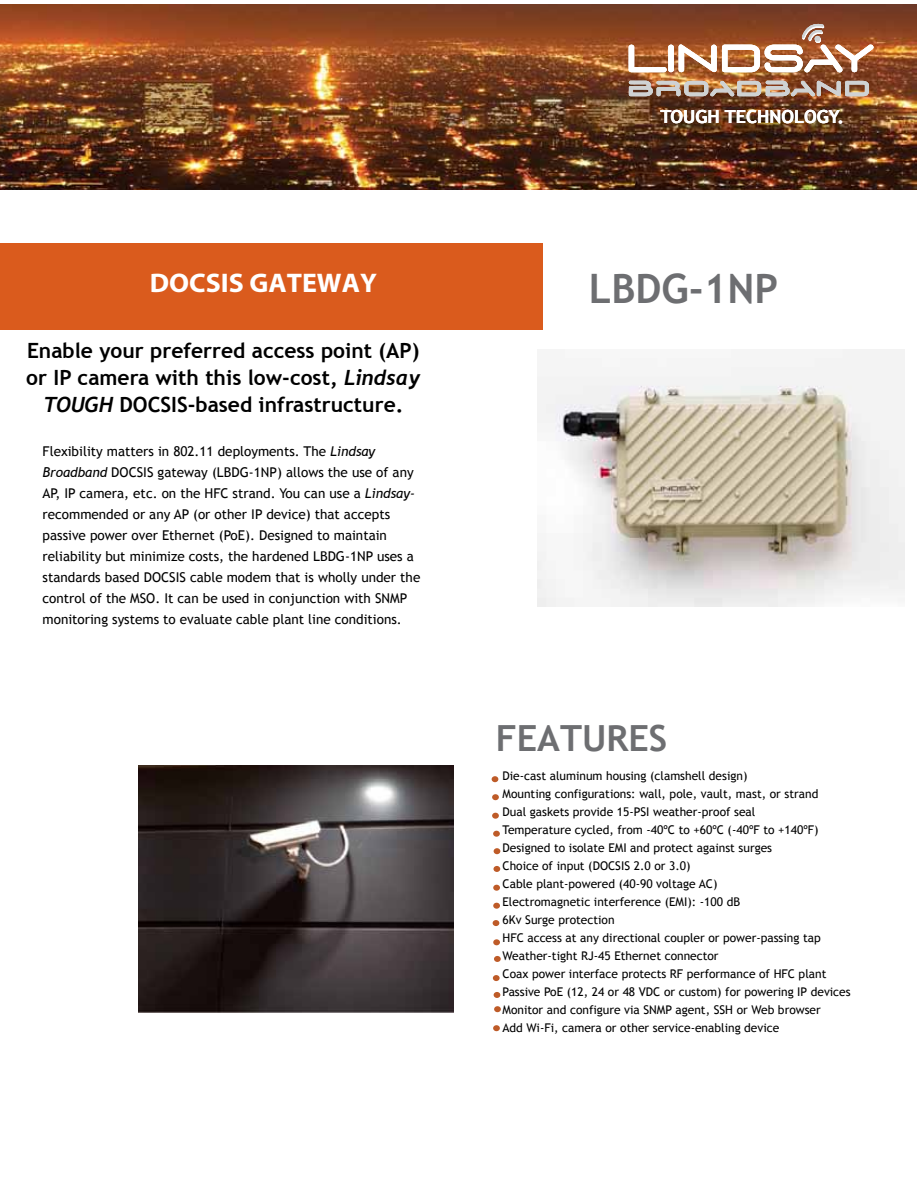
<style>
.page{position:relative;width:918px;height:1188px;background:#fff}
.page>*{position:absolute;margin:0;border:0;box-sizing:border-box;transform-origin:0 0}
.t1{font:700 40.5px "Trebuchet MS";color:#6d6e71}
.t2{font:700 36px "Trebuchet MS";color:#6d6e71}
.t3{font:700 27px "Myriad Pro";color:#fff}
.t4{font:700 21px/27px "Trebuchet MS";color:#000;text-align:center}
.t5{font:700 18px "Trebuchet MS";color:#fff}
.t6{font:13.5px/21px "Trebuchet MS";color:#000}
.t7{font:12px/18px "Trebuchet MS";color:#000}
.s1{font-family:"Trebuchet";font-style:italic}
.s2{font-style:italic}
</style>
<div class="page">
<img style="left:0;top:4px;width:917px;height:186px">
<div style="left:1px;top:243px;width:542px;height:87px;background:#da5b1d"></div>
<img style="left:660px;top:105px;width:198px;height:36px">
<svg style="left:629px;top:22px;width:245px;height:51px"></svg>
<img style="left:629px;top:81px;width:240px;height:15px">
<div style="left:492px;top:813px;width:7px;height:6px;background:#be5b28;border-radius:50%"></div>
<div style="left:492px;top:794px;width:7px;height:6px;background:#be5b28;border-radius:50%"></div>
<svg style="left:492px;top:776px;width:6px;height:6px"></svg>
<div style="left:493px;top:831px;width:7px;height:6px;background:#be5b28;border-radius:50%"></div>
<svg style="left:494px;top:866px;width:6px;height:6px"></svg>
<svg style="left:494px;top:848px;width:6px;height:6px"></svg>
<div style="left:493px;top:885px;width:7px;height:6px;background:#be5b28;border-radius:50%"></div>
<div style="left:493px;top:903px;width:7px;height:6px;background:#be5b28;border-radius:50%"></div>
<svg style="left:493px;top:920px;width:6px;height:6px"></svg>
<div style="left:493px;top:939px;width:7px;height:6px;background:#be5b28;border-radius:50%"></div>
<div style="left:494px;top:956px;width:7px;height:6px;background:#be5b28;border-radius:50%"></div>
<div style="left:493px;top:975px;width:7px;height:6px;background:#be5b28;border-radius:50%"></div>
<svg style="left:494px;top:992px;width:6px;height:6px"></svg>
<div style="left:494px;top:1006px;width:7px;height:6px;background:#be5b28;border-radius:50%"></div>
<div style="left:493px;top:1025px;width:7px;height:6px;background:#be5b28;border-radius:50%"></div>
<img style="left:138px;top:766px;width:315px;height:246px">
<img style="left:537px;top:350px;width:367px;height:257px">
<h3 class="t5" style="left:661px;top:105px;width:185px">TOUGH TECHNOLOGY.</h3>
<h3 class="t3" style="left:150px;top:265px;width:229px">DOCSIS GATEWAY</h3>
<h1 class="t1" style="left:589px;top:264px;width:191px">LBDG-1NP</h1>
<h3 class="t4" style="left:26px;top:337px;width:395px">Enable your preferred access point (AP) or IP camera with this low-cost, <span class="s1">Lindsay<br>TOUGH</span> DOCSIS-based infrastructure.</h3>
<p class="t6" style="left:43px;top:441px;width:379px">Flexibility matters in 802.11 deployments. The <span class="s2">Lindsay Broadband</span> DOCSIS gateway (LBDG-1NP) allows the use of any AP, IP camera, etc. on the HFC strand. You can use a <span class="s2">Lindsay&shy;</span>recommended or any AP (or other IP device) that accepts passive power over Ethernet (PoE). Designed to maintain reliability but minimize costs, the hardened LBDG-1NP uses a standards based DOCSIS cable modem that is wholly under the control of the MSO. It can be used in conjunction with SNMP monitoring systems to evaluate cable plant line conditions.</p>
<h2 class="t2" style="left:496px;top:716px;width:173px">FEATURES</h2>
<p class="t7" style="left:503px;top:767px;width:350px">Die-cast aluminum housing (clamshell design)<br>Mounting configurations: wall, pole, vault, mast, or strand<br>Dual gaskets provide 15-PSI weather-proof seal<br>Temperature cycled, from -40ºC to +60ºC (-40ºF to +140ºF)<br>Designed to isolate EMI and protect against surges<br>Choice of input (DOCSIS 2.0 or 3.0)<br>Cable plant-powered (40-90 voltage AC)<br>Electromagnetic interference (EMI): -100 dB<br>6Kv Surge protection<br>HFC access at any directional coupler or power-passing tap Weather-tight RJ-45 Ethernet connector<br>Coax power interface protects RF performance of HFC plant Passive PoE (12, 24 or 48 VDC or custom) for powering IP devices Monitor and configure via SNMP agent, SSH or Web browser<br>Add Wi-Fi, camera or other service-enabling device</p>
</div>
